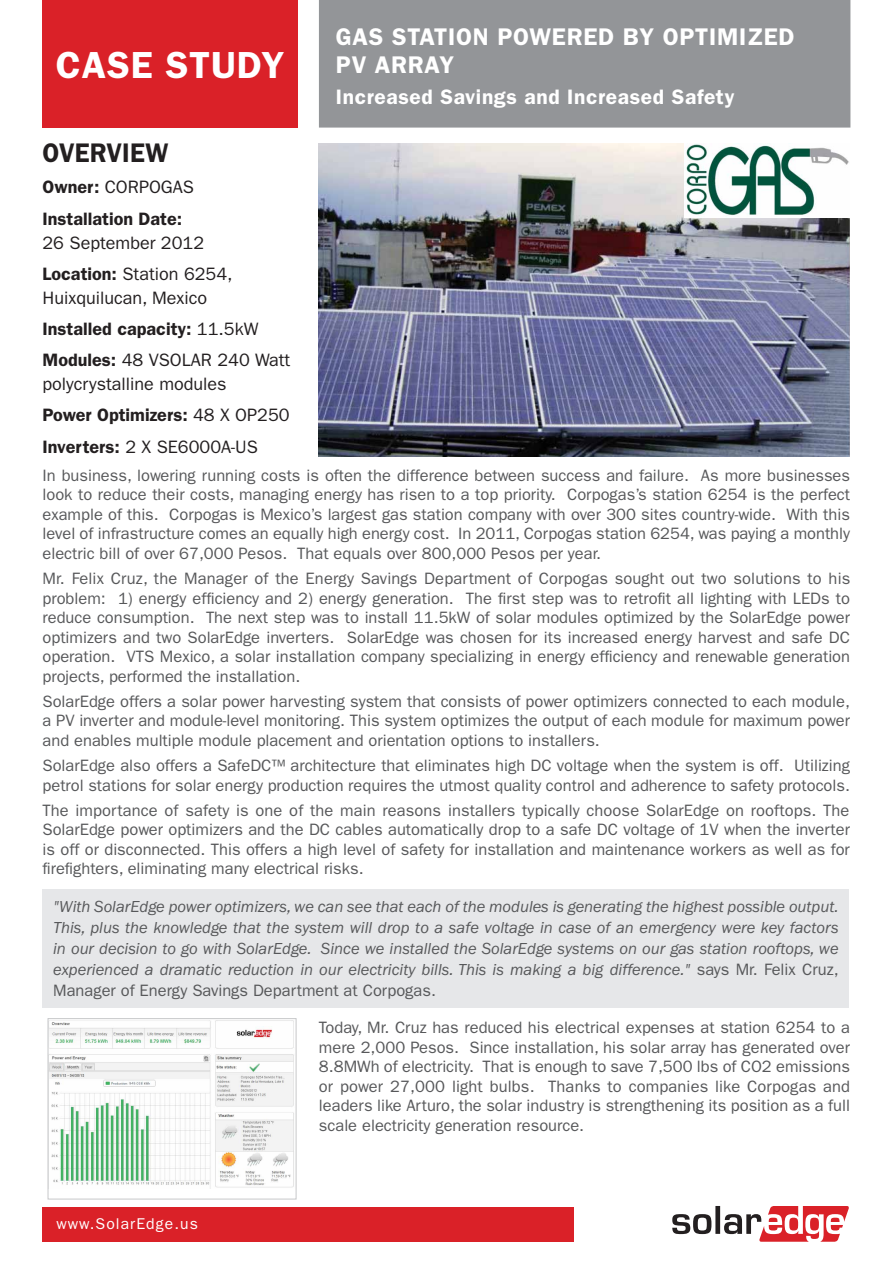
<style>
.page{position:relative;width:893px;height:1263px;background:#fff}
.page>*{position:absolute;margin:0;border:0;box-sizing:border-box;transform-origin:0 0}
.t1{font:600 37.8px "ITC Franklin Gothic Std";letter-spacing:.025em;color:#fff}
.t2{font:600 27px "ITC Franklin Gothic Std";letter-spacing:.01em;color:#231f20;scale:.95 1}
.t3{font:600 24.15px/28.5px "ITC Franklin Gothic Std";letter-spacing:.03em;color:#fff}
.t4{font:600 21px "ITC Franklin Gothic Std";letter-spacing:.03em;color:#fff}
.t5{font:18px/24px "ITC Franklin Gothic Std";color:#231f20}
.t6{font:600 18px/24px "ITC Franklin Gothic Std";color:#231f20}
.t7{font:16.5px/19.5px "ITC Franklin Gothic Std";color:#57585a}
.t8{font:italic 16.5px/21px "ITC Franklin Gothic Std";color:#57585a;text-align:right}
.t9{font:15.6px "ITC Franklin Gothic Std";letter-spacing:.07em;color:#fff}
.s1{font-weight:600}
.s2{font-weight:400}
.s3{font-style:normal}
</style>
<div class="page">
<img style="left:319px;top:144px;width:530px;height:312px">
<div style="left:319px;top:0;width:531px;height:128px;background:#939598"></div>
<div style="left:43px;top:0;width:255px;height:128px;background:#da2128"></div>
<div style="left:43px;top:1208px;width:531px;height:34px;background:#da2128"></div>
<img style="left:685px;top:144px;width:164px;height:73px">
<svg style="left:672px;top:1206px;width:177px;height:36px"></svg>
<img style="left:50px;top:1020px;width:244px;height:168px">
<div style="left:48px;top:1018px;width:248px;height:181px;border:1px solid #c7c8ca"></div>
<div style="left:43px;top:890px;width:806px;height:118px;background:#e6e7e9"></div>
<p class="t1" style="left:56px;top:43px;width:230px">CASE STUDY</p>
<p class="t2" style="left:43px;top:137px;width:134px">OVERVIEW</p>
<p class="t5" style="left:43px;top:175px;width:153px"><span class="s1">Owner:</span> CORPOGAS</p>
<p class="t6" style="left:43px;top:206px;width:163px">Installation Date:<br><span class="s2">26 September 2012</span></p>
<p class="t5" style="left:43px;top:262px;width:192px"><span class="s1">Location:</span> Station 6254,<br>Huixquilucan, Mexico</p>
<p class="t6" style="left:43px;top:317px;width:217px">Installed capacity: <span class="s2">11.5kW</span></p>
<p class="t5" style="left:43px;top:348px;width:249px"><span class="s1">Modules:</span> 48 VSOLAR 240 Watt polycrystalline modules</p>
<p class="t6" style="left:43px;top:403px;width:249px">Power Optimizers: <span class="s2">48 X OP250</span></p>
<p class="t5" style="left:43px;top:435px;width:217px"><span class="s1">Inverters</span> 2<span class="s1">:</span> X SE6000 -A US</p>
<p class="t3" style="left:336px;top:22px;width:460px">GAS STATION POWERED BY OPTIMIZED<br>PV ARRAY</p>
<p class="t4" style="left:336px;top:84px;width:400px">Increased Savings and Increased Safety</p>
<p class="t7" style="left:567px;top:466px;width:284px;text-indent:-525px">In business, lowering running costs is often the difference between success and failure.<br>Corpogas s’ station 6254 is the perfect</p>
<p class="t7" style="left:701px;top:466px;width:151px">As more businesses</p>
<p class="t7" style="left:43px;top:485px;width:515px">look to reduce their costs, managing energy has risen to a top priority.</p>
<p class="t7" style="left:43px;top:505px;width:118px">example of this.</p>
<p class="t7" style="left:169px;top:505px;width:608px">Corpogas is Mexico s’ largest gas station company with over 300 sites country-wide.</p>
<p class="t7" style="left:786px;top:505px;width:65px">With this</p>
<p class="t7" style="left:297px;top:524px;width:305px;text-indent:-255px">level of infrastructure comes an equally high energy cost.<br>That equals over 800,000 Pesos per year.</p>
<p class="t7" style="left:458px;top:524px;width:393px">In 2011, Corpogas station 6254, was paying a monthly</p>
<p class="t7" style="left:43px;top:544px;width:246px">electric bill of over 67,000 Pesos.</p>
<p class="t7" style="left:43px;top:569px;width:809px;text-align:right">Mr. Felix Cruz, the Manager of the Energy Savings Department of Corpogas sought out two solutions to his<br>The first step was to retrofit all lighting with LEDs to</p>
<p class="t7" style="left:118px;top:588px;width:337px">1) energy efficiency and 2) energy generation.</p>
<p class="t7" style="left:43px;top:588px;width:65px">problem:</p>
<p class="t7" style="left:43px;top:608px;width:154px">reduce consumption.</p>
<p class="t7" style="left:206px;top:608px;width:645px">The next step was to install 11.5kW of solar modules optimized by the SolarEdge power</p>
<p class="t7" style="left:347px;top:627px;width:505px">SolarEdge was chosen for its increased energy harvest and safe DC</p>
<p class="t7" style="left:127px;top:627px;width:725px;text-indent:-84px">optimizers and two SolarEdge inverters.<br>VTS Mexico a, solar installation company specializing in energy efficiency and renewable generation</p>
<p class="t7" style="left:43px;top:647px;width:259px">operation.<br>projects, performed the installation.</p>
<p class="t7" style="left:43px;top:692px;width:809px;text-align:justify">SolarEdge offers a solar power harvesting system that consists of power optimizers connected to each module, a PV inverter and module-level monitoring. This system optimizes the output of each module for maximum power and enables multiple module placement and orientation options to installers.</p>
<p class="t7" style="left:794px;top:756px;width:57px">Utilizing</p>
<p class="t7" style="left:43px;top:756px;width:809px">SolarEdge also offers a SafeDC™ architecture that eliminates high DC voltage when the system is off.<br>petrol stations for solar energy production requires the utmost quality control and adherence to safety protocols.</p>
<p class="t7" style="left:43px;top:801px;width:809px;text-align:justify">The importance of safety is one of the main reasons installers typically choose SolarEdge on rooftops. The SolarEdge power optimizers and the DC cables automatically drop to a safe DC voltage of V1 when the inverter is off or disconnected. This offers a high level of safety for installation and maintenance workers as well as for firefighters, eliminating many electrical risks.</p>
<p class="t8" style="left:53px;top:896px;width:787px">"With SolarEdge power optimizers, we can see that each of the modules is generating the highest possible output.<br>This, plus the knowledge that the system will drop to a safe voltage in case of an emergency were key factors<br>Since we installed the SolarEdge systems on our gas station rooftops, we</p>
<p class="t8" style="left:53px;top:938px;width:787px;text-align:left">in our decision to go with SolarEdge.<br>experienced a dramatic reduction in our electricity bills. This is making a big difference." <span class="s3">says Mr. Felix Cruz,<br>Manager of Energy Savings Department at Corpogas.</span></p>
<p class="t7" style="left:319px;top:1018px;width:533px;text-align:right">Today, Mr. Cruz has reduced his electrical expenses at station 6254 to a<br>Since installation, his solar array has generated over</p>
<p class="t7" style="left:319px;top:1038px;width:142px">mere 2,000 Pesos.</p>
<p class="t7" style="left:319px;top:1057px;width:157px">8.8MWh of electricity.</p>
<p class="t7" style="left:482px;top:1057px;width:369px">That is enough to save 7,500 lbs of CO2 emissions</p>
<p class="t9" style="left:56px;top:1215px;width:143px">www.SolarEdge.us</p>
<p class="t7" style="left:319px;top:1077px;width:533px">or power 27,000 light bulbs.<br>leaders like Arturo, the solar industry is strengthening its position as a full scale electricity generation resource.</p>
<p class="t7" style="left:548px;top:1077px;width:303px">Thanks to companies like Corpogas and</p>
</div>
